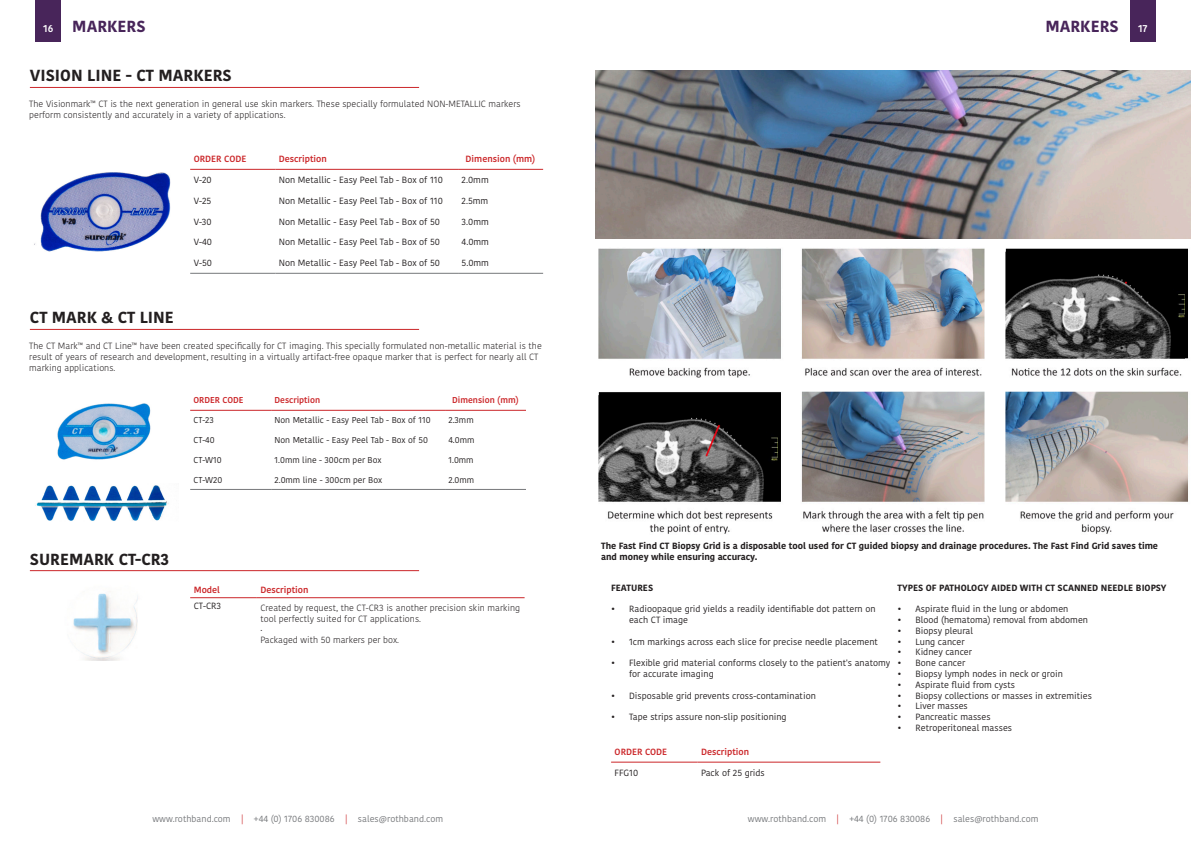
<style>
.page{position:relative;width:1191px;height:842px;background:#fff}
.page>*{position:absolute;margin:0;border:0;box-sizing:border-box;transform-origin:0 0}
.t1{font:700 16px "Kohinoor Devanagari";color:#231f20}
.t2{font:700 16px "Kohinoor Devanagari";color:#48255a}
.t3{font:600 10px "Kohinoor Devanagari";color:#fff}
.t4{font:9px/10.8px "Kohinoor Devanagari";color:#231f20}
.t5{font:300 9px/10.8px "Kohinoor Devanagari";color:#231f20}
.t6{font:700 9px/10.8px "Kohinoor Devanagari";color:#231f20}
.t7{font:9px "Kohinoor Devanagari";color:#76787b}
.t8{font:600 9px "Kohinoor Devanagari";color:#cb2629}
.t9{font:8.6px "Kohinoor Devanagari";color:#231f20}
.t10{font:600 8.6px "Kohinoor Devanagari";color:#cb2629}
.s1{color:#cb2629}
</style>
<div class="page">
<div style="left:35px;top:0;width:26px;height:41px;background:#48255a"></div>
<hr style="left:190px;top:169px;width:85px;height:1px;background:#cb2629">
<hr style="left:275px;top:169px;width:183px;height:1px;background:#cb2629">
<hr style="left:458px;top:169px;width:85px;height:1px;background:#cb2629">
<hr style="left:190px;top:273px;width:85px;height:1px;background:#76787b">
<hr style="left:275px;top:273px;width:183px;height:1px;background:#76787b">
<hr style="left:458px;top:273px;width:85px;height:1px;background:#76787b">
<hr style="left:30px;top:87px;width:389px;height:1px;background:#cb2629">
<img style="left:34px;top:172px;width:137px;height:80px">
<hr style="left:190px;top:489px;width:81px;height:1px;background:#76787b">
<hr style="left:271px;top:489px;width:174px;height:1px;background:#76787b">
<hr style="left:445px;top:489px;width:81px;height:1px;background:#76787b">
<hr style="left:190px;top:410px;width:81px;height:1px;background:#cb2629">
<hr style="left:271px;top:410px;width:174px;height:1px;background:#cb2629">
<hr style="left:445px;top:410px;width:81px;height:1px;background:#cb2629">
<hr style="left:30px;top:329px;width:389px;height:1px;background:#cb2629">
<img style="left:57px;top:403px;width:94px;height:57px">
<img style="left:36px;top:485px;width:133px;height:36px">
<hr style="left:30px;top:570px;width:389px;height:1px;background:#cb2629">
<img style="left:73px;top:593px;width:65px;height:67px">
<hr style="left:190px;top:597px;width:67px;height:1px;background:#cb2629">
<hr style="left:257px;top:597px;width:267px;height:1px;background:#cb2629">
<div style="left:1130px;top:0;width:25px;height:41px;background:#48255a"></div>
<img style="left:595px;top:71px;width:596px;height:167px">
<hr style="left:611px;top:762px;width:86px;height:1px;background:#cb2629">
<hr style="left:697px;top:762px;width:183px;height:1px;background:#cb2629">
<img style="left:598px;top:248px;width:590px;height:286px">
<p class="t3" style="left:43px;top:23px;width:12px">16</p>
<p class="t2" style="left:72px;top:12px;width:75px">MARKERS</p>
<p class="t1" style="left:30px;top:61px;width:203px">VISION LINE - CT MARKERS</p>
<p class="t5" style="left:29px;top:99px;width:493px">The Visionmark™ CT is the next generation in general use skin markers. These specially formulated NON-METALLIC markers</p>
<p class="t5" style="left:29px;top:109px;width:258px">perform consistently and accurately in a variety of applications.</p>
<p class="t1" style="left:30px;top:303px;width:145px">CT MARK &amp; CT LINE</p>
<p class="t8" style="left:194px;top:154px;width:54px">ORDER CODE</p>
<p class="t8" style="left:279px;top:154px;width:50px">Description</p>
<p class="t8" style="left:465px;top:154px;width:71px">Dimension (mm)</p>
<p class="t4" style="left:194px;top:174px;width:20px">V-20</p>
<p class="t4" style="left:279px;top:174px;width:166px">Non Metallic - Easy Peel Tab - Box of 110</p>
<p class="t4" style="left:461px;top:174px;width:29px">2.0mm</p>
<p class="t4" style="left:194px;top:195px;width:19px">V-25</p>
<p class="t4" style="left:279px;top:195px;width:166px">Non Metallic - Easy Peel Tab - Box of 110</p>
<p class="t4" style="left:461px;top:195px;width:28px">2.5mm</p>
<p class="t4" style="left:194px;top:216px;width:19px">V-30</p>
<p class="t4" style="left:279px;top:216px;width:163px">Non Metallic - Easy Peel Tab - Box of 50</p>
<p class="t4" style="left:461px;top:216px;width:29px">3.0mm</p>
<p class="t4" style="left:194px;top:237px;width:20px">V-40</p>
<p class="t4" style="left:279px;top:237px;width:163px">Non Metallic - Easy Peel Tab - Box of 50</p>
<p class="t4" style="left:461px;top:237px;width:29px">4.0mm</p>
<p class="t4" style="left:194px;top:258px;width:20px">V-50</p>
<p class="t4" style="left:279px;top:258px;width:163px">Non Metallic - Easy Peel Tab - Box of 50</p>
<p class="t4" style="left:461px;top:258px;width:29px">5.0mm</p>
<p class="t5" style="left:29px;top:341px;width:514px">The CT Mark™ and CT Line™ have been created specifically for CT imaging. This specially formulated non-metallic material is the result of years of research and development, resulting in a virtually artifact-free opaque marker that is perfect for nearly all CT marking applications.</p>
<p class="t10" style="left:194px;top:395px;width:51px">ORDER CODE</p>
<p class="t10" style="left:274px;top:395px;width:47px">Description</p>
<p class="t10" style="left:452px;top:395px;width:68px">Dimension (mm)</p>
<p class="t9" style="left:194px;top:415px;width:22px">CT-23</p>
<p class="t9" style="left:274px;top:415px;width:158px">Non Metallic - Easy Peel Tab - Box of 110</p>
<p class="t9" style="left:448px;top:415px;width:27px">2.3mm</p>
<p class="t9" style="left:194px;top:435px;width:23px">CT-40</p>
<p class="t9" style="left:274px;top:435px;width:155px">Non Metallic - Easy Peel Tab - Box of 50</p>
<p class="t9" style="left:448px;top:435px;width:28px">4.0mm</p>
<p class="t9" style="left:194px;top:455px;width:30px">CT-W10</p>
<p class="t9" style="left:274px;top:455px;width:109px">1.0mm line - 300cm per Box</p>
<p class="t9" style="left:448px;top:455px;width:27px">1.0mm</p>
<p class="t9" style="left:194px;top:475px;width:30px">CT-W20</p>
<p class="t9" style="left:274px;top:475px;width:109px">2.0mm line - 300cm per Box</p>
<p class="t9" style="left:448px;top:475px;width:27px">2.0mm</p>
<p class="t1" style="left:30px;top:545px;width:141px">SUREMARK CT-CR3</p>
<p class="t8" style="left:194px;top:584px;width:28px">Model</p>
<p class="t8" style="left:260px;top:584px;width:50px">Description</p>
<p class="t4" style="left:194px;top:601px;width:29px">CT-CR3</p>
<p class="t5" style="left:260px;top:602px;width:261px">Created by request, the CT-CR3 is another precision skin marking tool perfectly suited for CT applications.</p>
<p class="t4" style="left:260px;top:622px;width:4px">.</p>
<p class="t5" style="left:260px;top:635px;width:140px">Packaged with 50 markers per box.</p>
<p class="t2" style="left:1045px;top:12px;width:75px">MARKERS</p>
<p class="t3" style="left:1138px;top:23px;width:11px">17</p>
<p class="t6" style="left:601px;top:540px;width:558px">The Fast Find CT Biopsy Grid is a disposable tool used for CT guided biopsy and drainage procedures. The Fast Find Grid saves time and money while ensuring accuracy.</p>
<p class="t6" style="left:611px;top:582px;width:44px">FEATURES</p>
<p class="t4" style="left:629px;top:604px;width:248px;text-indent:-18px">• Radioopaque grid yields a readily identifiable dot pattern on each CT image</p>
<p class="t4" style="left:611px;top:636px;width:268px">• 1cm markings across each slice for precise needle placement</p>
<p class="t4" style="left:629px;top:658px;width:263px;text-indent:-18px">• Flexible grid material conforms closely to the patient's anatomy for accurate imaging</p>
<p class="t4" style="left:611px;top:690px;width:206px">• Disposable grid prevents cross-contamination</p>
<p class="t4" style="left:611px;top:712px;width:177px">• Tape strips assure non-slip positioning</p>
<p class="t6" style="left:897px;top:582px;width:270px">TYPES OF PATHOLOGY AIDED WITH CT SCANNED NEEDLE BIOPSY</p>
<p class="t4" style="left:897px;top:604px;width:172px">• Aspirate fluid in the lung or abdomen</p>
<p class="t4" style="left:897px;top:614px;width:192px">• Blood (hematoma) removal from abdomen</p>
<p class="t4" style="left:897px;top:625px;width:77px">• Biopsy pleural</p>
<p class="t4" style="left:897px;top:636px;width:69px">• Lung cancer</p>
<p class="t4" style="left:897px;top:647px;width:76px">• Kidney cancer</p>
<p class="t4" style="left:897px;top:658px;width:69px">• Bone cancer</p>
<p class="t4" style="left:897px;top:668px;width:167px">• Biopsy lymph nodes in neck or groin</p>
<p class="t4" style="left:897px;top:679px;width:119px">• Aspirate fluid from cysts</p>
<p class="t4" style="left:897px;top:690px;width:196px">• Biopsy collections or masses in extremities</p>
<p class="t4" style="left:897px;top:701px;width:72px">• Liver masses</p>
<p class="t4" style="left:897px;top:712px;width:95px">• Pancreatic masses</p>
<p class="t4" style="left:897px;top:722px;width:116px">• Retroperitoneal masses</p>
<p class="t8" style="left:614px;top:747px;width:54px">ORDER CODE</p>
<p class="t8" style="left:701px;top:747px;width:50px">Description</p>
<p class="t4" style="left:614px;top:767px;width:25px">FFG10</p>
<p class="t4" style="left:701px;top:767px;width:65px">Pack of 25 grids</p>
<p class="t7" style="left:152px;top:813px;width:292px">www.rothband.com <span class="s1">|</span> +44 (0) 1706 830086 <span class="s1">|</span> sales@rothband.com</p>
<p class="t7" style="left:748px;top:813px;width:292px">www.rothband.com <span class="s1">|</span> +44 (0) 1706 830086 <span class="s1">|</span> sales@rothband.com</p>
</div>
